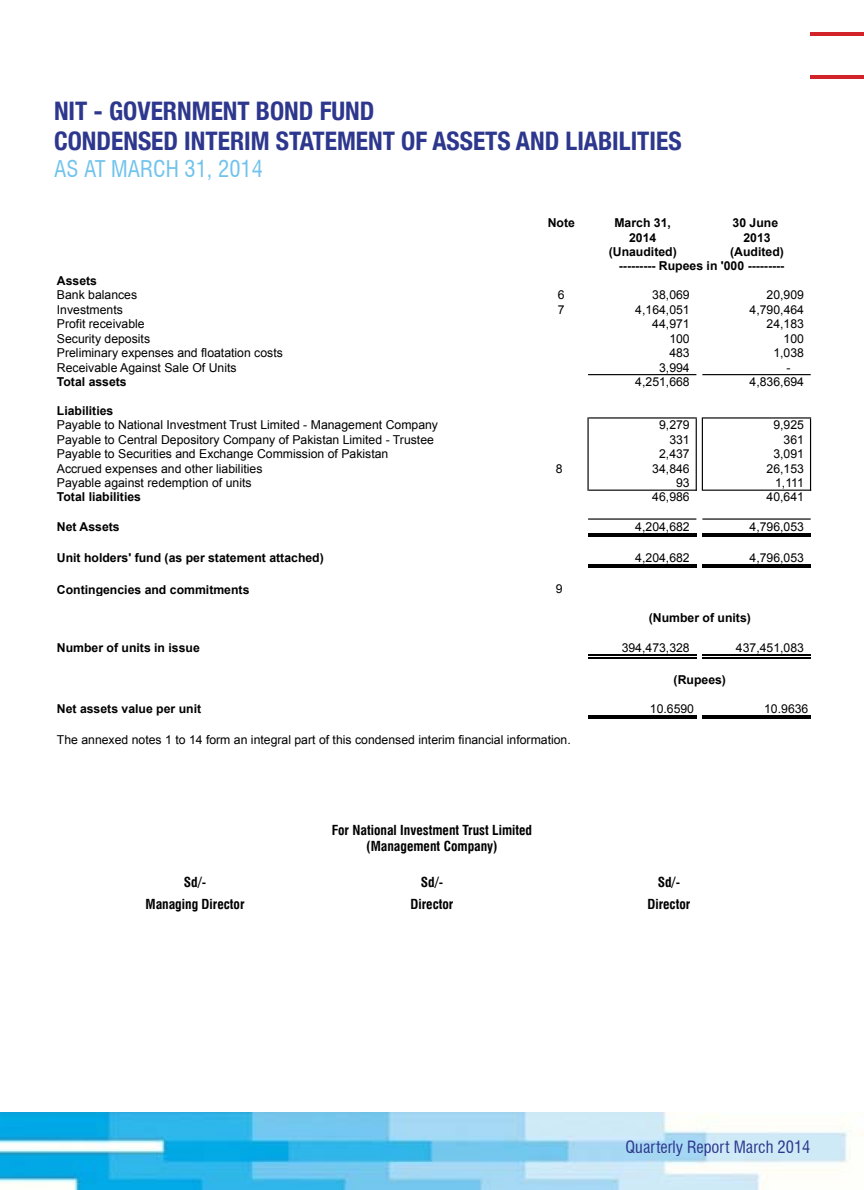
<style>
.page{position:relative;width:864px;height:1190px;background:#fff}
.page>*{position:absolute;margin:0;border:0;box-sizing:border-box;transform-origin:0 0}
.t1{font:700 condensed 25.5px/30.6px "Helvetica Neue";color:#2d378d}
.t2{font:condensed 22.5px "Swiss 721 BT";color:#71c3ed}
.t3{font:condensed 16.5px "Swiss 721 BT";color:#2d378d}
.t4{font:700 condensed 13.5px/16.2px "Swiss 721 BT";color:#000;text-align:center}
.t5{font:12.3px "Arial";color:#000}
.t6{font:700 12.3px "Arial";color:#000}
</style>
<div class="page">
<img style="left:0;top:1112px;width:864px;height:77px">
<hr style="left:810px;top:76px;width:54px;height:3px;background:#d2232a">
<hr style="left:810px;top:32px;width:54px;height:4px;background:#d2232a">
<hr style="left:588px;top:374px;width:108px;height:1px;background:#000">
<hr style="left:589px;top:417px;width:108px;height:1px;background:#000">
<hr style="left:589px;top:489px;width:108px;height:2px;background:#000">
<hr style="left:588px;top:518px;width:108px;height:1px;background:#000">
<hr style="left:588px;top:533px;width:108px;height:1px;background:#000">
<hr style="left:588px;top:535px;width:108px;height:1px;background:#000">
<hr style="left:588px;top:564px;width:108px;height:1px;background:#000">
<hr style="left:588px;top:567px;width:108px;height:1px;background:#000">
<hr style="left:588px;top:655px;width:108px;height:1px;background:#000">
<hr style="left:588px;top:657px;width:108px;height:1px;background:#000">
<hr style="left:588px;top:715px;width:108px;height:1px;background:#000">
<hr style="left:588px;top:717px;width:108px;height:1px;background:#000">
<hr style="left:587px;top:417px;width:2px;height:74px;background:#000">
<hr style="left:696px;top:418px;width:1px;height:73px;background:#000">
<hr style="left:702px;top:417px;width:1px;height:74px;background:#000">
<hr style="left:810px;top:418px;width:1px;height:73px;background:#000">
<hr style="left:702px;top:374px;width:109px;height:1px;background:#000">
<hr style="left:703px;top:417px;width:108px;height:1px;background:#000">
<hr style="left:703px;top:489px;width:108px;height:2px;background:#000">
<hr style="left:702px;top:518px;width:109px;height:1px;background:#000">
<hr style="left:702px;top:533px;width:109px;height:1px;background:#000">
<hr style="left:702px;top:535px;width:109px;height:1px;background:#000">
<hr style="left:702px;top:564px;width:109px;height:1px;background:#000">
<hr style="left:702px;top:567px;width:109px;height:1px;background:#000">
<hr style="left:702px;top:655px;width:109px;height:1px;background:#000">
<hr style="left:702px;top:657px;width:109px;height:1px;background:#000">
<hr style="left:702px;top:715px;width:109px;height:1px;background:#000">
<hr style="left:702px;top:717px;width:109px;height:1px;background:#000">
<h1 class="t1" style="left:54px;top:95px;width:629px">NIT - GOVERNMENT BOND FUND<br>CONDENSED INTERIM STATEMENT OF ASSETS AND LIABILITIES</h1>
<h2 class="t2" style="left:54px;top:156px;width:210px">AS AT MARCH 31, 2014</h2>
<p class="t6" style="left:548px;top:214px;width:29px">Note</p>
<p class="t6" style="left:614px;top:214px;width:58px">March 31,</p>
<p class="t6" style="left:733px;top:214px;width:47px">30 June</p>
<p class="t6" style="left:629px;top:229px;width:29px">2014</p>
<p class="t6" style="left:743px;top:229px;width:29px">2013</p>
<p class="t6" style="left:609px;top:243px;width:70px">(Unaudited)</p>
<p class="t6" style="left:730px;top:243px;width:55px">(Audited)</p>
<p class="t6" style="left:619px;top:258px;width:167px">--------- Rupees in '000 ---------</p>
<p class="t6" style="left:57px;top:272px;width:42px">Assets</p>
<p class="t5" style="left:57px;top:287px;width:82px">Bank balances</p>
<p class="t5" style="left:558px;top:287px;width:8px">6</p>
<p class="t5" style="left:652px;top:287px;width:39px">38,069</p>
<p class="t5" style="left:767px;top:287px;width:39px">20,909</p>
<p class="t5" style="left:57px;top:301px;width:68px">Investments</p>
<p class="t5" style="left:558px;top:301px;width:8px">7</p>
<p class="t5" style="left:635px;top:301px;width:56px">4,164,051</p>
<p class="t5" style="left:750px;top:301px;width:56px">4,790,464</p>
<p class="t5" style="left:57px;top:316px;width:89px">Profit receivable</p>
<p class="t5" style="left:652px;top:316px;width:39px">44,971</p>
<p class="t5" style="left:767px;top:316px;width:39px">24,183</p>
<p class="t5" style="left:57px;top:330px;width:95px">Security deposits</p>
<p class="t5" style="left:669px;top:330px;width:22px">100</p>
<p class="t5" style="left:784px;top:330px;width:22px">100</p>
<p class="t5" style="left:57px;top:345px;width:227px">Preliminary expenses and floatation costs</p>
<p class="t5" style="left:669px;top:345px;width:22px">483</p>
<p class="t5" style="left:773px;top:345px;width:32px">1,038</p>
<p class="t5" style="left:57px;top:359px;width:181px">Receivable Against Sale Of Units</p>
<p class="t5" style="left:659px;top:359px;width:32px">3,994</p>
<p class="t5" style="left:786px;top:359px;width:6px">-</p>
<p class="t6" style="left:57px;top:373px;width:71px">Total assets</p>
<p class="t5" style="left:635px;top:373px;width:56px">4,251,668</p>
<p class="t5" style="left:750px;top:373px;width:56px">4,836,694</p>
<p class="t6" style="left:57px;top:402px;width:58px">Liabilities</p>
<p class="t5" style="left:57px;top:417px;width:383px">Payable to National Investment Trust Limited - Management Company</p>
<p class="t5" style="left:659px;top:417px;width:32px">9,279</p>
<p class="t5" style="left:773px;top:417px;width:32px">9,925</p>
<p class="t5" style="left:57px;top:431px;width:379px">Payable to Central Depository Company of Pakistan Limited - Trustee</p>
<p class="t5" style="left:669px;top:431px;width:22px">331</p>
<p class="t5" style="left:784px;top:431px;width:22px">361</p>
<p class="t5" style="left:57px;top:446px;width:333px">Payable to Securities and Exchange Commission of Pakistan</p>
<p class="t5" style="left:659px;top:446px;width:32px">2,437</p>
<p class="t5" style="left:773px;top:446px;width:32px">3,091</p>
<p class="t5" style="left:57px;top:460px;width:207px">Accrued expenses and other liabilities</p>
<p class="t5" style="left:556px;top:460px;width:8px">8</p>
<p class="t5" style="left:652px;top:460px;width:39px">34,846</p>
<p class="t5" style="left:767px;top:460px;width:39px">26,153</p>
<p class="t5" style="left:57px;top:474px;width:196px">Payable against redemption of units</p>
<p class="t5" style="left:676px;top:474px;width:15px">93</p>
<p class="t5" style="left:775px;top:474px;width:30px">1,111</p>
<p class="t6" style="left:57px;top:489px;width:86px">Total liabilities</p>
<p class="t5" style="left:652px;top:489px;width:39px">46,986</p>
<p class="t5" style="left:767px;top:489px;width:39px">40,641</p>
<p class="t6" style="left:57px;top:518px;width:64px">Net Assets</p>
<p class="t5" style="left:635px;top:518px;width:56px">4,204,682</p>
<p class="t5" style="left:750px;top:518px;width:56px">4,796,053</p>
<p class="t6" style="left:57px;top:549px;width:268px">Unit holders' fund (as per statement attached)</p>
<p class="t5" style="left:635px;top:549px;width:56px">4,204,682</p>
<p class="t5" style="left:750px;top:549px;width:56px">4,796,053</p>
<p class="t6" style="left:57px;top:581px;width:194px">Contingencies and commitments</p>
<p class="t5" style="left:556px;top:581px;width:8px">9</p>
<p class="t6" style="left:649px;top:609px;width:104px">(Number of units)</p>
<p class="t6" style="left:57px;top:639px;width:144px">Number of units in issue</p>
<p class="t5" style="left:622px;top:640px;width:70px">394,473,328</p>
<p class="t5" style="left:736px;top:640px;width:70px">437,451,083</p>
<p class="t6" style="left:674px;top:671px;width:54px">(Rupees)</p>
<p class="t6" style="left:57px;top:700px;width:146px">Net assets value per unit</p>
<p class="t5" style="left:650px;top:700px;width:46px">10.6590</p>
<p class="t5" style="left:764px;top:700px;width:46px">10.9636</p>
<p class="t5" style="left:57px;top:731px;width:515px">The annexed notes 1 to 14 form an integral part of this condensed interim financial information.</p>
<p class="t4" style="left:332px;top:822px;width:202px">For National Investment Trust Limited (Management Company)</p>
<p class="t4" style="left:184px;top:873px;width:24px">Sd/-</p>
<p class="t4" style="left:421px;top:873px;width:24px">Sd/-</p>
<p class="t4" style="left:658px;top:873px;width:24px">Sd/-</p>
<p class="t4" style="left:145px;top:896px;width:101px">Managing Director</p>
<p class="t4" style="left:410px;top:896px;width:45px">Director</p>
<p class="t4" style="left:647px;top:896px;width:45px">Director</p>
<h3 class="t3" style="left:626px;top:1136px;width:186px">Quarterly Report March 2014</h3>
</div>
